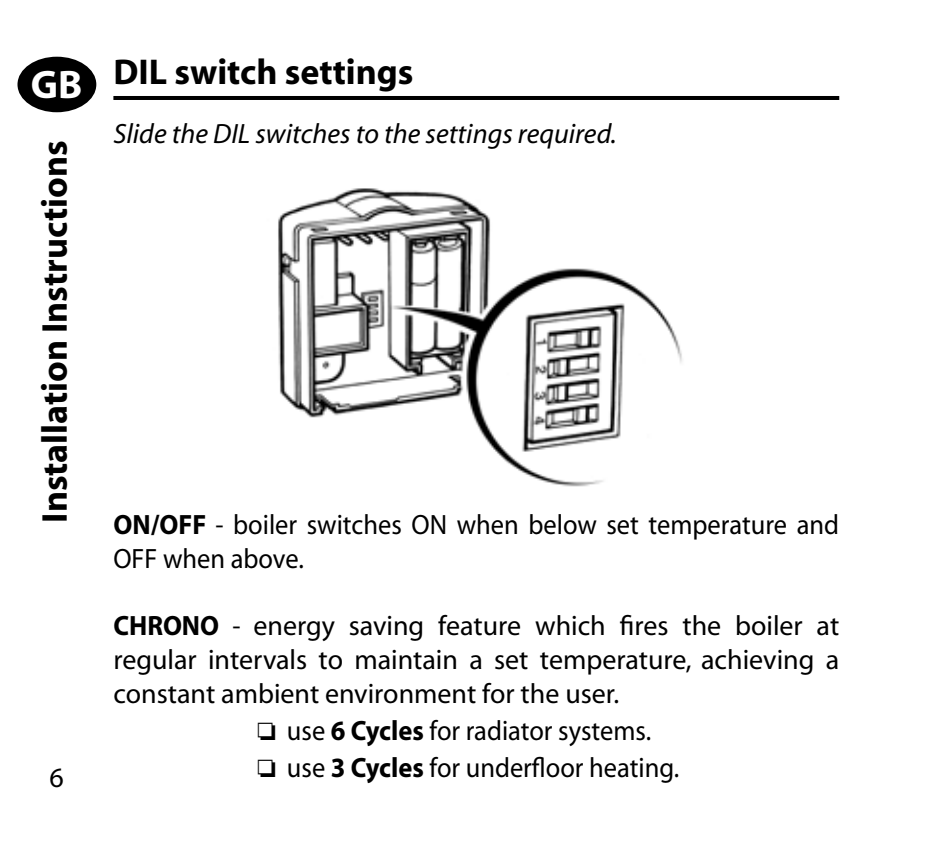
<style>
.page{position:relative;width:930px;height:842px;background:#fff}
.page>*{position:absolute;margin:0;border:0;box-sizing:border-box;transform-origin:0 0}
.t1{font:700 40px "Myriad";color:#fff}
.t2{font:700 36px "Myriad";color:#000}
.t3{font:28px/33.6px "Myriad";color:#000;scale:.95 1}
.t4{font:italic 28px "Myriad";color:#000}
.s1{font-weight:700}
.s2{font-family:"Monotype Sorts";font-size:24px}
</style>
<div class="page">
<img style="left:278px;top:188px;width:404px;height:299px">
<hr style="left:113px;top:96px;width:726px;height:4px;background:#000">
<div style="left:19px;top:59px;width:75px;height:51px;background:#000;border-radius:50%"></div>
<div style="left:17px;top:57px;width:79px;height:55px;border:4px solid #000;border-radius:50%"></div>
<h1 class="t1" style="left:31px;top:64px;width:53px">GB</h1>
<p class="t2" style="left:36px;top:523px;width:383px;rotate:-90deg">Installation Instructions</p>
<p class="t2" style="left:113px;top:53px;width:302px">DIL switch settings</p>
<p class="t4" style="left:113px;top:120px;width:505px">Slide the DIL switches to the settings required.</p>
<p class="t3" style="left:113px;top:509px;width:765px"><span class="s1">ON/OFF</span> - boiler switches ON when below set temperature and<br>OFF when above.</p>
<p class="t3" style="left:113px;top:610px;width:765px;text-align:justify"><span class="s1">CHRONO</span> - energy saving feature which fires the boiler at regular intervals to maintain a set temperature, achieving a constant ambient environment for the user.</p>
<p class="t3" style="left:257px;top:713px;width:445px;line-height:37.6px"><span class="s2">o</span> use <span class="s1">6 Cycles</span> for radiator systems.<br><span class="s2">o</span> use <span class="s1">3 Cycles</span> for underfloor heating.</p>
</div>
